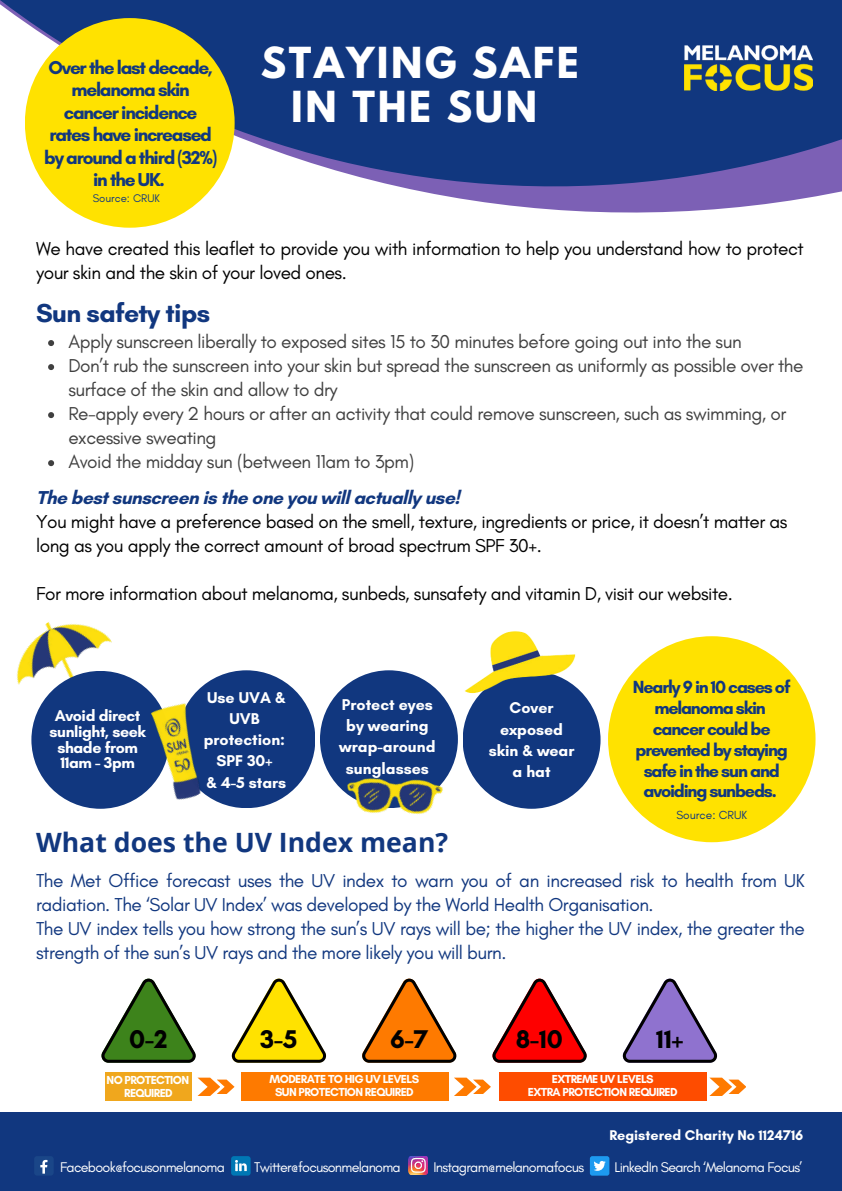
<style>
.page{position:relative;width:842px;height:1191px;background:#fff}
.page>*{position:absolute;margin:0;border:0;box-sizing:border-box;transform-origin:0 0}
.t1{font:700 37.8px/43.8px "League Spartan";letter-spacing:.07em;color:#fff;text-align:center}
.t2{font:700 26.6px "Open Sans";color:#11377f}
.t3{font:700 26.6px "Glacial Indifference";letter-spacing:-.025em;color:#11377f}
.t4{font:700 26.2px "Glacial Indifference";color:#000}
.t5{font:19px/24px "Glacial Indifference";letter-spacing:-.025em;color:#000}
.t6{font:19px/24px "Glacial Indifference";letter-spacing:-.025em;color:#404040}
.t7{font:19px/24px "Glacial Indifference";letter-spacing:-.025em;color:#11377f}
.t8{font:700 19px/22.6px "Glacial Indifference";letter-spacing:-.065em;color:#11377f;text-align:center}
.t9{font:700 19px "Glacial Indifference";letter-spacing:-.025em;color:#11377f}
.t10{font:700 18px/21px "Glacial Indifference";letter-spacing:-.065em;color:#11377f;text-align:center}
.t11{font:700 16px/21.2px "Glacial Indifference";color:#fff;text-align:center}
.t12{font:700 16px/16px "Glacial Indifference";letter-spacing:-.025em;color:#fff;text-align:center}
.t13{font:14.4px "Glacial Indifference";letter-spacing:-.05em;color:#fff}
.t14{font:700 14.4px "Glacial Indifference";color:#fff}
.t15{font:12px "Glacial Indifference";color:#11377f}
.t16{font:700 11.8px/12.8px "Glacial Indifference";letter-spacing:-.05em;color:#fff;text-align:center}
.t17{font:11.4px "Glacial Indifference";color:#11377f}
</style>
<div class="page">
<div style="left:0;top:1112px;width:842px;height:79px;background:#11377f"></div>
<div style="left:34px;top:1156px;width:20px;height:20px;background:#1a4688;border-radius:3px"></div>
<svg style="left:40px;top:1160px;width:7px;height:14px"></svg>
<div style="left:590px;top:1156px;width:19px;height:20px;background:#1d9af0;border-radius:2px"></div>
<svg style="left:594px;top:1161px;width:11px;height:10px"></svg>
<img style="left:408px;top:1157px;width:20px;height:18px">
<svg style="left:231px;top:1156px;width:19px;height:20px"></svg>
<svg style="left:0;top:0;width:842px;height:228px;fill:#11377f"></svg>
<img style="left:17px;top:622px;width:118px;height:100px">
<div style="left:31px;top:671px;width:138px;height:138px;background:#11377f;border-radius:50%"></div>
<div style="left:462px;top:671px;width:138px;height:138px;background:#11377f;border-radius:50%"></div>
<img style="left:464px;top:631px;width:114px;height:92px">
<div style="left:320px;top:670px;width:138px;height:138px;background:#11377f;border-radius:50%"></div>
<img style="left:330px;top:751px;width:127px;height:63px">
<div style="left:177px;top:670px;width:138px;height:138px;background:#11377f;border-radius:50%"></div>
<img style="left:104px;top:680px;width:137px;height:129px">
<div style="left:608px;top:636px;width:207px;height:206px;background:#ffe200;border-radius:50%"></div>
<img style="left:684px;top:46px;width:128px;height:45px">
<svg style="left:48px;top:340px;width:6px;height:6px"></svg>
<svg style="left:48px;top:364px;width:6px;height:6px"></svg>
<svg style="left:48px;top:412px;width:6px;height:6px"></svg>
<svg style="left:48px;top:460px;width:6px;height:6px"></svg>
<div style="left:25px;top:18px;width:210px;height:210px;background:#ffe200;border-radius:50%"></div>
<svg style="left:101px;top:979px;width:95px;height:84px"></svg>
<svg style="left:231px;top:979px;width:95px;height:84px"></svg>
<svg style="left:362px;top:979px;width:94px;height:84px"></svg>
<svg style="left:492px;top:979px;width:95px;height:84px"></svg>
<svg style="left:622px;top:979px;width:95px;height:84px"></svg>
<svg style="left:709px;top:1078px;width:37px;height:18px"></svg>
<div style="left:241px;top:1072px;width:207px;height:28px;background:#fe7a00"></div>
<svg style="left:454px;top:1078px;width:37px;height:18px"></svg>
<svg style="left:197px;top:1078px;width:37px;height:18px"></svg>
<div style="left:105px;top:1072px;width:87px;height:28px;background:#f0a71d"></div>
<div style="left:499px;top:1072px;width:207px;height:28px;background:#fe4c00"></div>
<p class="t8" style="left:44px;top:56px;width:174px">Over the last decade, melanoma skin cancer incidence rates have increased by around a third (32%) in the UK.</p>
<p class="t17" style="left:93px;top:192px;width:69px">Source: CRUK</p>
<h1 class="t1" style="left:261px;top:40px;width:319px">STAYING SAFE<br>IN THE SUN</h1>
<p class="t5" style="left:36px;top:237px;width:769px">We have created this leaflet to provide you with information to help you understand how to protect your skin and the skin of your loved ones.</p>
<h2 class="t3" style="left:36px;top:297px;width:176px">Sun safety tips</h2>
<p class="t6" style="left:68px;top:330px;width:736px">Apply sunscreen liberally to exposed sites 15 to 30 minutes before going out into the sun<br>Don’t rub the sunscreen into your skin but spread the sunscreen as uniformly as possible over the surface of the skin and allow to dry<br>Re-apply every 2 hours or after an activity that could remove sunscreen, such as swimming, or excessive sweating<br>Avoid the midday sun (between 11am to 3pm)</p>
<p class="t9" style="left:36px;top:486px;width:425px">The best sunscreen is the one you will actually use!</p>
<p class="t5" style="left:36px;top:510px;width:753px">You might have a preference based on the smell, texture, ingredients or price, it doesn’t matter as long as you apply the correct amount of broad spectrum SPF 30+.</p>
<p class="t5" style="left:36px;top:582px;width:698px">For more information about melanoma, sunbeds, sunsafety and vitamin D, visit our website.</p>
<p class="t11" style="left:204px;top:687px;width:84px">Use UVA &amp;<br>UVB protection:<br>SPF 30+<br>&amp; 4-5 stars</p>
<p class="t11" style="left:339px;top:694px;width:98px">Protect eyes by wearing wrap-around sunglasses</p>
<p class="t12" style="left:50px;top:707px;width:98px">Avoid direct sunlight, seek shade from<br>11am - 3pm</p>
<p class="t11" style="left:488px;top:697px;width:87px">Cover exposed skin &amp; wear a hat</p>
<h2 class="t2" style="left:36px;top:824px;width:413px">What does the UV Index mean?</h2>
<p class="t10" style="left:633px;top:676px;width:159px">Nearly 9 in 10 cases of melanoma skin cancer could be prevented by staying safe in the sun and avoiding sunbeds.</p>
<p class="t15" style="left:676px;top:808px;width:72px">Source: CRUK</p>
<p class="t7" style="left:36px;top:869px;width:770px">The Met Office forecast uses the UV index to warn you of an increased risk to health from UK radiation. The ‘Solar UV Index’ was developed by the World Health Organisation.<br>The UV index tells you how strong the sun’s UV rays will be; the higher the UV index, the greater the strength of the sun’s UV rays and the more likely you will burn.</p>
<h3 class="t4" style="left:129px;top:1023px;width:40px">0-2</h3>
<h3 class="t4" style="left:260px;top:1023px;width:39px">3-5</h3>
<h3 class="t4" style="left:390px;top:1023px;width:40px">6-7</h3>
<h3 class="t4" style="left:515px;top:1023px;width:49px">8-10</h3>
<h3 class="t4" style="left:656px;top:1023px;width:29px">11+</h3>
<p class="t16" style="left:269px;top:1073px;width:151px">MODERATE TO HIG UV LEVELS<br>SUN PROTECTION REQUIRED</p>
<p class="t16" style="left:106px;top:1073px;width:84px">NO PROTECTION<br>REQUIRED</p>
<p class="t16" style="left:528px;top:1073px;width:151px">EXTREME UV LEVELS<br>EXTRA PROTECTION REQUIRED</p>
<p class="t14" style="left:609px;top:1126px;width:195px">Registered Charity No 1124716</p>
<p class="t13" style="left:60px;top:1159px;width:166px">Facebook@focusonmelanoma</p>
<p class="t13" style="left:254px;top:1159px;width:148px">Twitter@focusonmelanoma</p>
<p class="t13" style="left:433px;top:1159px;width:152px">Instagram@melanomafocus</p>
<p class="t13" style="left:614px;top:1159px;width:189px">LinkedIn Search ‘Melanoma Focus’</p>
</div>
